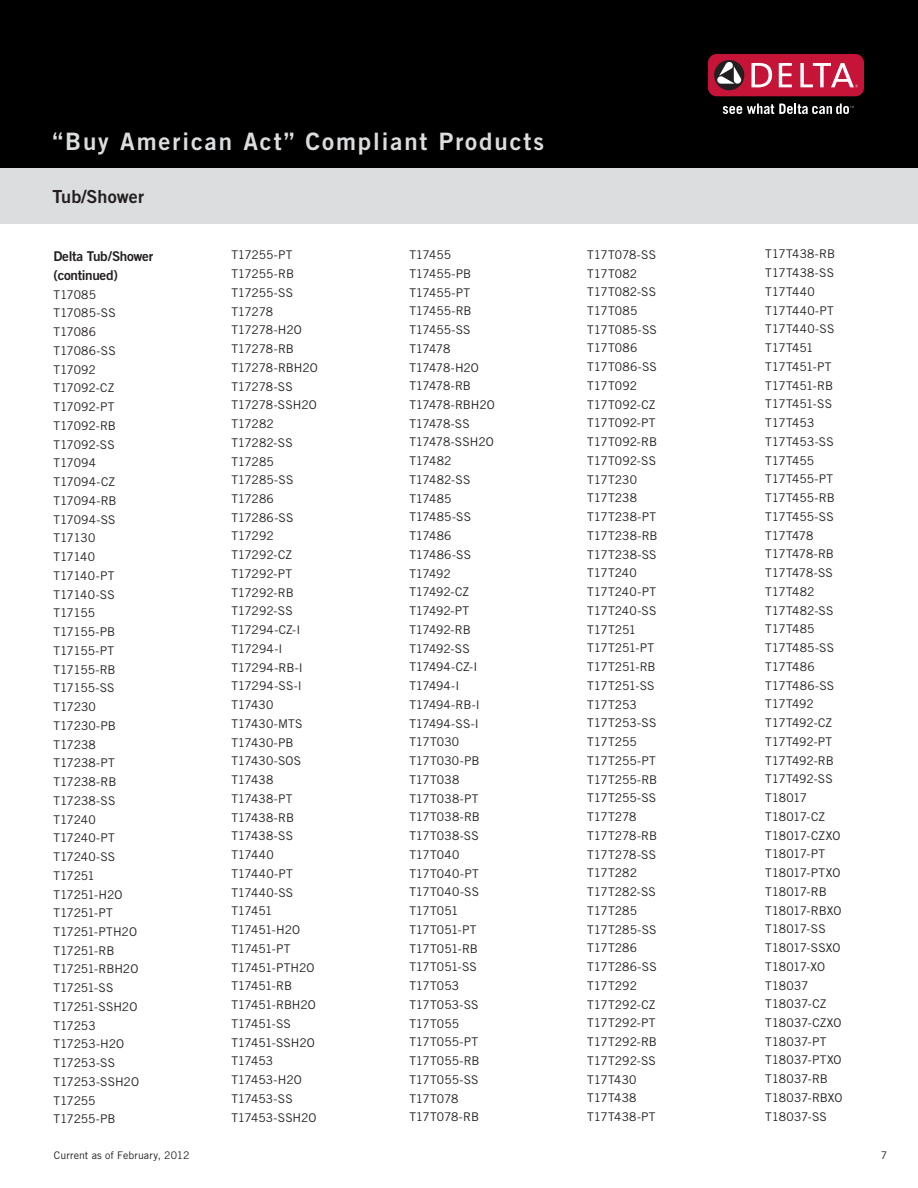
<style>
.page{position:relative;width:918px;height:1188px;background:#fff}
.page>*{position:absolute;margin:0;border:0;box-sizing:border-box;transform-origin:0 0}
.t1{font:24px "Trade Gothic Bold Two";letter-spacing:.08em;color:#dcdddf}
.t2{font:18px "Trade Gothic Bold Two";letter-spacing:.005em;color:#231f20}
.t3{font:13.5px/18.8px "Trade Gothic Bold Two";letter-spacing:-.025em;color:#231f20}
.t4{font:12px/18.8px "Trade Gothic";letter-spacing:-.005em;color:#231f20}
.t5{font:10.5px "Trade Gothic";letter-spacing:.01em;color:#231f20}
</style>
<div class="page">
<div style="left:0;top:167px;width:918px;height:57px;background:#dcdddf"></div>
<div style="left:0;top:0;width:918px;height:167px;background:#000"></div>
<div style="left:708px;top:54px;width:156px;height:42px;background:#c51437;border-radius:9px"></div>
<div style="left:714px;top:60px;width:30px;height:30px;background:#231f20;border-radius:50%"></div>
<svg style="left:752px;top:63px;width:20px;height:24px"></svg>
<svg style="left:779px;top:63px;width:13px;height:24px"></svg>
<svg style="left:800px;top:63px;width:58px;height:24px"></svg>
<svg style="left:717px;top:62px;width:25px;height:22px"></svg>
<svg style="left:723px;top:104px;width:131px;height:10px"></svg>
<h1 class="t1" style="left:52px;top:127px;width:493px">“Buy American Act” Compliant Products</h1>
<h2 class="t2" style="left:52px;top:185px;width:93px">Tub/Shower</h2>
<p class="t3" style="left:53px;top:247px;width:101px">Delta Tub/Shower (continued)</p>
<p class="t4" style="left:53px;top:285px;width:87px">T17085<br>T17085-SS<br>T17086<br>T17086-SS<br>T17092<br>T17092-CZ<br>T17092-PT<br>T17092-RB<br>T17092-SS<br>T17094<br>T17094-CZ<br>T17094-RB<br>T17094-SS<br>T17130<br>T17140<br>T17140-PT<br>T17140-SS<br>T17155<br>T17155-PB<br>T17155-PT<br>T17155-RB<br>T17155-SS<br>T17230<br>T17230-PB<br>T17238<br>T17238-PT<br>T17238-RB<br>T17238-SS<br>T17240<br>T17240-PT<br>T17240-SS<br>T17251<br>T17251-H2O<br>T17251-PT<br>T17251-PTH2O<br>T17251-RB<br>T17251-RBH2O<br>T17251-SS<br>T17251-SSH2O<br>T17253<br>T17253-H2O<br>T17253-SS<br>T17253-SSH2O<br>T17255<br>T17255-PB</p>
<p class="t4" style="left:231px;top:246px;width:88px">T17255-PT<br>T17255-RB<br>T17255-SS<br>T17278<br>T17278-H2O<br>T17278-RB<br>T17278-RBH2O<br>T17278-SS<br>T17278-SSH2O<br>T17282<br>T17282-SS<br>T17285<br>T17285-SS<br>T17286<br>T17286-SS<br>T17292<br>T17292-CZ<br>T17292-PT<br>T17292-RB<br>T17292-SS<br>T17294-CZ-I<br>T17294-I<br>T17294-RB-I<br>T17294-SS-I<br>T17430<br>T17430-MTS<br>T17430-PB<br>T17430-SOS<br>T17438<br>T17438-PT<br>T17438-RB<br>T17438-SS<br>T17440<br>T17440-PT<br>T17440-SS<br>T17451<br>T17451-H2O<br>T17451-PT<br>T17451-PTH2O<br>T17451-RB<br>T17451-RBH2O<br>T17451-SS<br>T17451-SSH2O<br>T17453<br>T17453-H2O<br>T17453-SS<br>T17453-SSH2O</p>
<p class="t4" style="left:409px;top:245px;width:87px">T17455<br>T17455-PB<br>T17455-PT<br>T17455-RB<br>T17455-SS<br>T17478<br>T17478-H2O<br>T17478-RB<br>T17478-RBH2O<br>T17478-SS<br>T17478-SSH2O<br>T17482<br>T17482-SS<br>T17485<br>T17485-SS<br>T17486<br>T17486-SS<br>T17492<br>T17492-CZ<br>T17492-PT<br>T17492-RB<br>T17492-SS<br>T17494-CZ-I<br>T17494-I<br>T17494-RB-I<br>T17494-SS-I<br>T17T030<br>T17T030-PB<br>T17T038<br>T17T038-PT<br>T17T038-RB<br>T17T038-SS<br>T17T040<br>T17T040-PT<br>T17T040-SS<br>T17T051<br>T17T051-PT<br>T17T051-RB<br>T17T051-SS<br>T17T053<br>T17T053-SS<br>T17T055<br>T17T055-PT<br>T17T055-RB<br>T17T055-SS<br>T17T078<br>T17T078-RB</p>
<p class="t4" style="left:587px;top:245px;width:72px">T17T078-SS<br>T17T082<br>T17T082-SS<br>T17T085<br>T17T085-SS<br>T17T086<br>T17T086-SS<br>T17T092<br>T17T092-CZ<br>T17T092-PT<br>T17T092-RB<br>T17T092-SS<br>T17T230<br>T17T238<br>T17T238-PT<br>T17T238-RB<br>T17T238-SS<br>T17T240<br>T17T240-PT<br>T17T240-SS<br>T17T251<br>T17T251-PT<br>T17T251-RB<br>T17T251-SS<br>T17T253<br>T17T253-SS<br>T17T255<br>T17T255-PT<br>T17T255-RB<br>T17T255-SS<br>T17T278<br>T17T278-RB<br>T17T278-SS<br>T17T282<br>T17T282-SS<br>T17T285<br>T17T285-SS<br>T17T286<br>T17T286-SS<br>T17T292<br>T17T292-CZ<br>T17T292-PT<br>T17T292-RB<br>T17T292-SS<br>T17T430<br>T17T438<br>T17T438-PT</p>
<p class="t4" style="left:765px;top:245px;width:79px">T17T438-RB<br>T17T438-SS<br>T17T440<br>T17T440-PT<br>T17T440-SS<br>T17T451<br>T17T451-PT<br>T17T451-RB<br>T17T451-SS<br>T17T453<br>T17T453-SS<br>T17T455<br>T17T455-PT<br>T17T455-RB<br>T17T455-SS<br>T17T478<br>T17T478-RB<br>T17T478-SS<br>T17T482<br>T17T482-SS<br>T17T485<br>T17T485-SS<br>T17T486<br>T17T486-SS<br>T17T492<br>T17T492-CZ<br>T17T492-PT<br>T17T492-RB<br>T17T492-SS<br>T18017<br>T18017-CZ<br>T18017-CZXO<br>T18017-PT<br>T18017-PTXO<br>T18017-RB<br>T18017-RBXO<br>T18017-SS<br>T18017-SSXO<br>T18017-XO<br>T18037<br>T18037-CZ<br>T18037-CZXO<br>T18037-PT<br>T18037-PTXO<br>T18037-RB<br>T18037-RBXO<br>T18037-SS</p>
<p class="t5" style="left:54px;top:1149px;width:137px">Current as of February, 2012</p>
<p class="t5" style="left:881px;top:1149px;width:8px">7</p>
</div>
